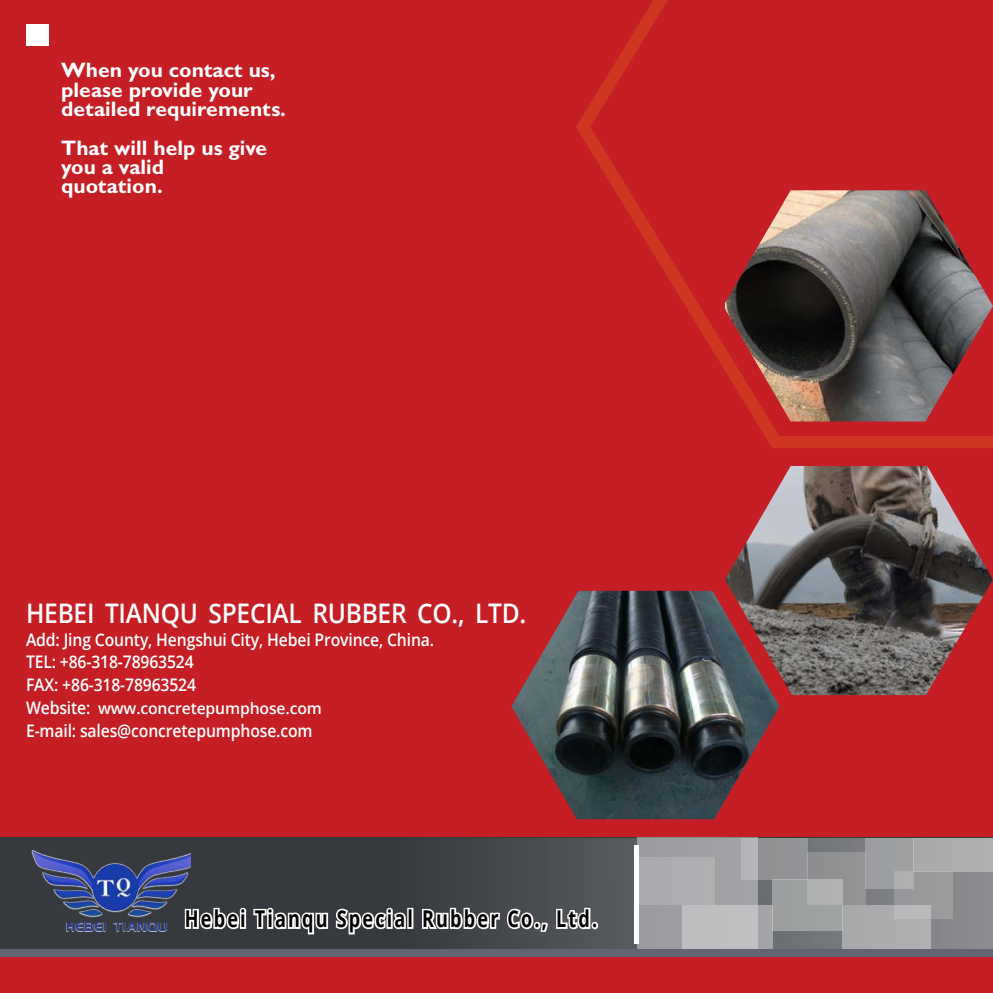
<style>
.page{position:relative;width:993px;height:993px;background:#fff}
.page>*{position:absolute;margin:0;border:0;box-sizing:border-box;transform-origin:0 0}
.t1{font:600 26.95px "Open Sans";letter-spacing:-.01em;color:#fff;scale:.91 1}
.t2{font:700 23.1px "Open Sans";letter-spacing:.12em;color:#000;scale:.78 1}
.t3{font:700 21px/19.2px "Gill Sans MT Pro";color:#fff}
.t4{font:600 17.32px/22.8px "Open Sans";letter-spacing:-.01em;color:#fff;scale:.91 1}
.t5{font:600 15.75px "Open Sans";letter-spacing:-.01em;color:#fff}
.s1{font-size:17.32px}
</style>
<div class="page">
<div style="left:0;top:0;width:992px;height:992px;background:#c51e24"></div>
<img style="left:511px;top:590px;width:268px;height:229px">
<svg style="left:576px;top:0;width:416px;height:448px"></svg>
<div style="left:0;top:837px;width:992px;height:115px;background:#36393d"></div>
<svg style="left:407px;top:837px;width:585px;height:111px"></svg>
<div style="left:0;top:948px;width:992px;height:8px;background:#646375"></div>
<div style="left:634px;top:845px;width:5px;height:98px;background:#fff"></div>
<div style="left:26px;top:25px;width:22px;height:21px;background:#fff"></div>
<img style="left:724px;top:466px;width:268px;height:228px">
<img style="left:724px;top:190px;width:268px;height:231px">
<img style="left:32px;top:850px;width:158px;height:80px">
<svg style="left:183px;top:901px;width:224px;height:56px"></svg>
<div style="left:407px;top:907px;width:6px;height:21px;border:4px solid #fff"></div>
<svg style="left:420px;top:905px;width:181px;height:28px"></svg>
<p class="t3" style="left:61px;top:60px;width:226px">When you contact us, please provide your detailed requirements.</p>
<p class="t3" style="left:61px;top:137px;width:208px">That will help us give you a valid quotation.</p>
<h1 class="t1" style="left:26px;top:594px;width:551px">HEBEI TIANQU SPECIAL RUBBER CO., LTD.</h1>
<p class="t4" style="left:26px;top:627px;width:450px">Add: Jing County, Hengshui City, Hebei Province, China.<br>TEL: +86-318-78963524<br>FAX: +86-318-78963524</p>
<p class="t5" style="left:26px;top:697px;width:297px"><span class="s1">Website:</span> www.concretepumphose.com</p>
<p class="t4" style="left:26px;top:718px;width:316px">E-mail: sales@concretepumphose.com</p>
<h2 class="t2" style="left:185px;top:902px;width:530px">Hebei Tianqu Special Rubber Co., Ltd.</h2>
</div>
